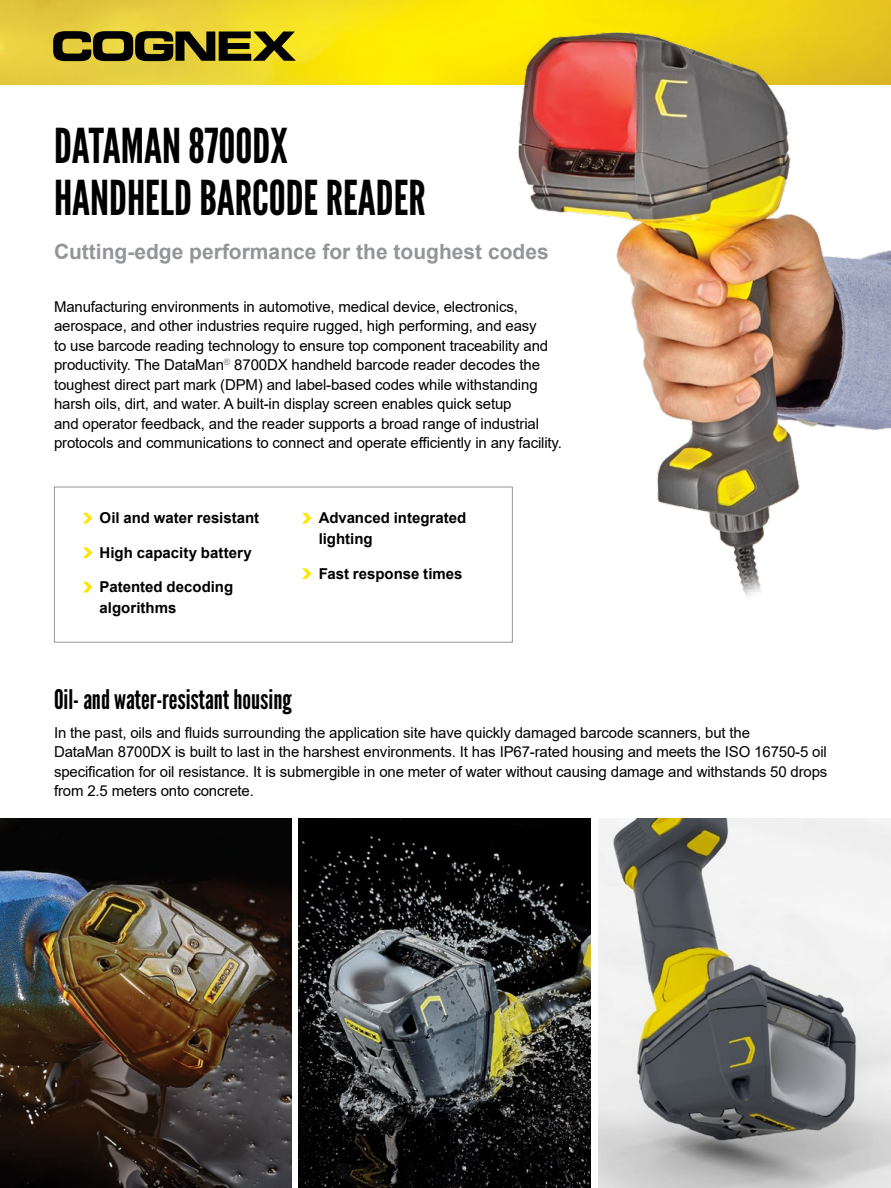
<style>
.page{position:relative;width:891px;height:1188px;background:#fff}
.page>*{position:absolute;margin:0;border:0;box-sizing:border-box;transform-origin:0 0}
.t1{font:48px/52.5px "League Gothic";color:#000}
.t2{font:27px "League Gothic";color:#000}
.t3{font:700 21px "Arial";color:#939598}
.t4{font:15px/19.5px "Arial";letter-spacing:-.01em;color:#000}
.t5{font:700 15px/21px "Arial";color:#000}
</style>
<div class="page">
<img style="left:0;top:0;width:891px;height:84px">
<svg style="left:53px;top:31px;width:243px;height:30px;background:#5a5215"></svg>
<img style="left:480px;top:2px;width:411px;height:595px">
<img style="left:0;top:818px;width:291px;height:370px">
<img style="left:299px;top:818px;width:292px;height:370px">
<img style="left:599px;top:818px;width:292px;height:370px">
<div style="left:54px;top:487px;width:459px;height:156px;border:1px solid #939598"></div>
<svg style="left:83px;top:513px;width:9px;height:11px"></svg>
<svg style="left:83px;top:547px;width:9px;height:11px"></svg>
<svg style="left:83px;top:582px;width:9px;height:11px"></svg>
<svg style="left:302px;top:513px;width:10px;height:11px"></svg>
<svg style="left:302px;top:568px;width:10px;height:11px"></svg>
<h1 class="t1" style="left:54px;top:120px;width:373px">DATAMAN 8700DX<br>HANDHELD BARCODE READER</h1>
<h3 class="t3" style="left:54px;top:237px;width:496px">Cutting-edge performance for the toughest codes</h3>
<p class="t4" style="left:54px;top:297px;width:510px">Manufacturing environments in automotive, medical device, electronics, aerospace, and other industries require rugged, high performing, and easy<br>to use barcode reading technology to ensure top component traceability and productivity. The DataMan<sup>®</sup> 8700DX handheld barcode reader decodes the toughest direct part mark (DPM) and label-based codes while withstanding harsh oils, dirt, and water. A built-in display screen enables quick setup<br>and operator feedback, and the reader supports a broad range of industrial protocols and communications to connect and operate efficiently in any facility.</p>
<p class="t5" style="left:100px;top:508px;width:161px">Oil and water resistant</p>
<p class="t5" style="left:100px;top:542px;width:154px">High capacity battery</p>
<p class="t5" style="left:100px;top:577px;width:135px">Patented decoding algorithms</p>
<p class="t5" style="left:319px;top:508px;width:149px">Advanced integrated lighting</p>
<p class="t5" style="left:319px;top:563px;width:145px">Fast response times</p>
<h2 class="t2" style="left:54px;top:684px;width:239px">Oil- and water-resistant housing</h2>
<p class="t4" style="left:54px;top:723px;width:775px">In the past, oils and fluids surrounding the application site have quickly damaged barcode scanners, but the<br>DataMan 8700DX is built to last in the harshest environments. It has IP67-rated housing and meets the ISO 16750-5 oil specification for oil resistance. It is submergible in one meter of water without causing damage and withstands 50 drops from 2.5 meters onto concrete.</p>
</div>
